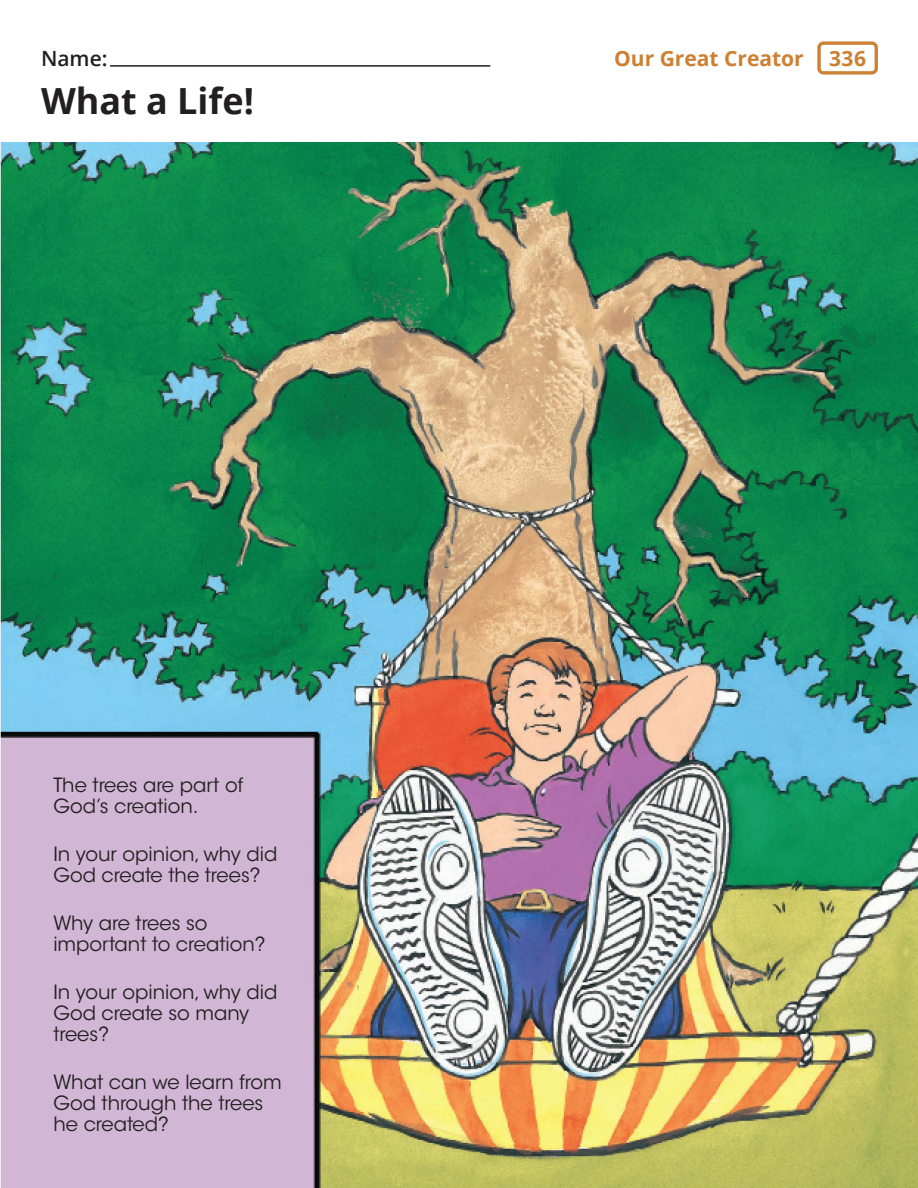
<style>
.page{position:relative;width:918px;height:1188px;background:#fff}
.page>*{position:absolute;margin:0;border:0;box-sizing:border-box;transform-origin:0 0}
.t1{font:700 36px "Open Sans";color:#231f20}
.t2{font:700 21px "Open Sans";color:#cd7f32}
.t3{font:600 21px "Open Sans";color:#231f20}
.t4{font:19.5px/21px "ITC Avant Garde Std";color:#231f20}
</style>
<div class="page">
<img style="left:1px;top:142px;width:917px;height:1046px">
<svg style="left:817px;top:41px;width:61px;height:34px"></svg>
<hr style="left:110px;top:65px;width:380px;height:2px;background:#231f20">
<p class="t3" style="left:41px;top:44px;width:68px">Name:</p>
<p class="t2" style="left:614px;top:43px;width:191px">Our Great Creator</p>
<p class="t2" style="left:829px;top:43px;width:39px">336</p>
<p class="t1" style="left:41px;top:75px;width:215px">What a Life!</p>
<p class="t4" style="left:53px;top:777px;width:191px">The trees are part of<br>God’s creation.</p>
<p class="t4" style="left:53px;top:846px;width:225px">In your opinion, why did<br>God create the trees?</p>
<p class="t4" style="left:53px;top:915px;width:214px">Why are trees so important to creation?</p>
<p class="t4" style="left:53px;top:984px;width:225px">In your opinion, why did<br>God create so many trees?</p>
<p class="t4" style="left:53px;top:1074px;width:230px">What can we learn from<br>God through the trees he created?</p>
</div>
